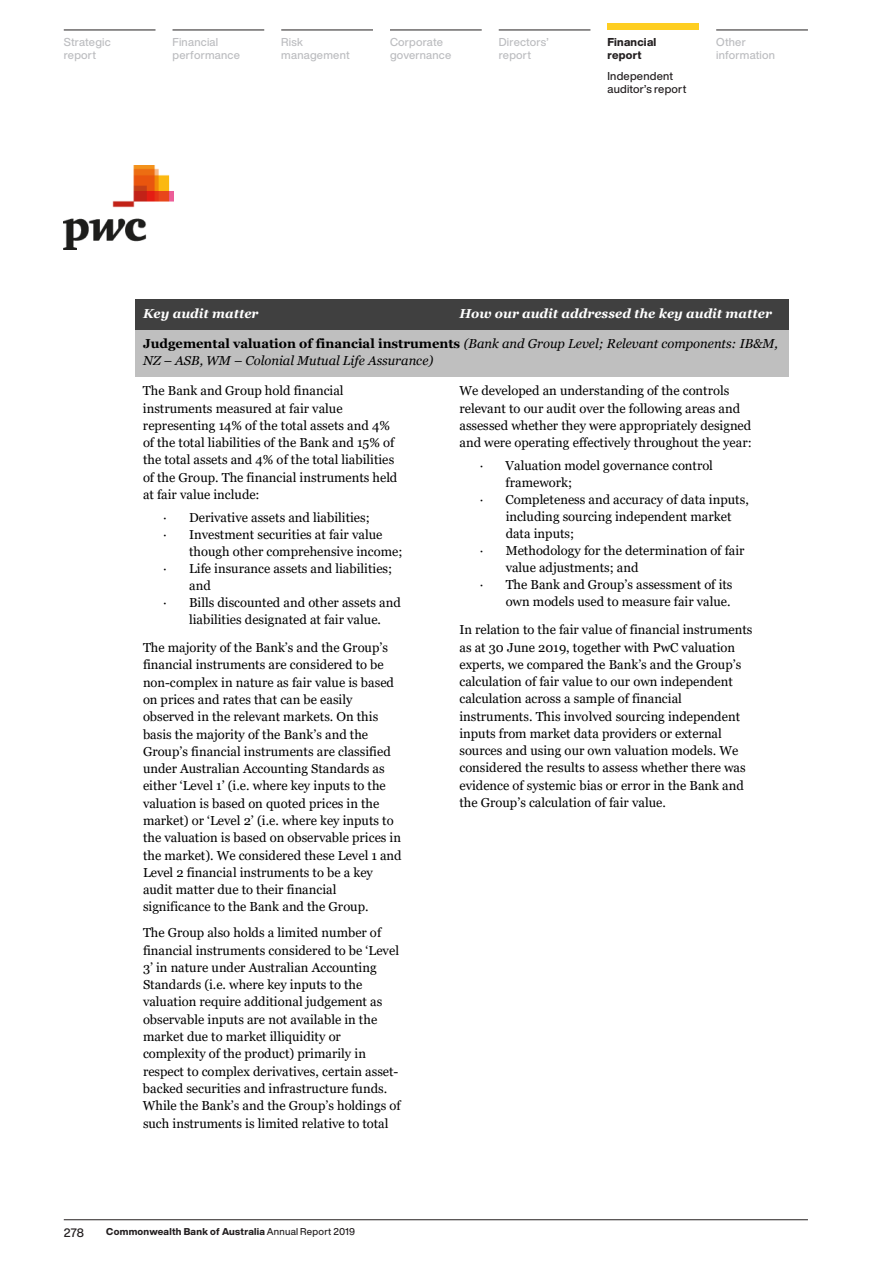
<style>
.page{position:relative;width:893px;height:1263px;background:#fff}
.page>*{position:absolute;margin:0;border:0;box-sizing:border-box;transform-origin:0 0}
.t1{font:12.9px/17.2px "Georgia";color:#000}
.t2{font:italic 12.9px/17.2px "Georgia";color:#000}
.t3{font:italic 700 12.9px "Georgia";color:#fff}
.t4{font:500 12px "Helvetica Now Display";color:#231f20}
.t5{font:500 11.25px/12.8px "Helvetica Now Display";letter-spacing:.02em;color:#bcbdc0}
.t6{font:500 11.25px/12.8px "Helvetica Now Display";letter-spacing:.02em;color:#231f20}
.t7{font:800 11.25px/12.8px "Helvetica Now Display";letter-spacing:.02em;color:#231f20}
.t8{font:800 9.75px "Helvetica Now Display";letter-spacing:.025em;color:#231f20}
.s1{font-weight:700;font-style:normal}
.s2{font-weight:500}
</style>
<div class="page">
<hr style="left:64px;top:1219px;width:744px;height:1px;background:#231f20">
<div style="left:607px;top:23px;width:92px;height:7px;background:#fece21"></div>
<hr style="left:64px;top:30px;width:92px;height:1px;background:#231f20">
<hr style="left:281px;top:30px;width:92px;height:1px;background:#231f20">
<hr style="left:390px;top:30px;width:92px;height:1px;background:#231f20">
<hr style="left:499px;top:30px;width:91px;height:1px;background:#231f20">
<hr style="left:173px;top:30px;width:91px;height:1px;background:#231f20">
<hr style="left:716px;top:30px;width:92px;height:1px;background:#231f20">
<div style="left:135px;top:329px;width:653px;height:48px;background:#bfbfbf"></div>
<img style="left:64px;top:166px;width:110px;height:83px">
<div style="left:135px;top:299px;width:317px;height:30px;background:#404040"></div>
<div style="left:452px;top:299px;width:336px;height:30px;background:#404040"></div>
<p class="t5" style="left:64px;top:36px;width:49px">Strategic report</p>
<p class="t5" style="left:173px;top:36px;width:69px">Financial performance</p>
<p class="t5" style="left:281px;top:36px;width:70px">Risk management</p>
<p class="t5" style="left:390px;top:36px;width:63px">Corporate governance</p>
<p class="t5" style="left:499px;top:36px;width:52px">Directors’ report</p>
<p class="t7" style="left:607px;top:36px;width:50px">Financial report</p>
<p class="t6" style="left:607px;top:70px;width:80px">Independent auditor’s report</p>
<p class="t5" style="left:716px;top:36px;width:60px">Other information</p>
<p class="t3" style="left:143px;top:305px;width:117px">Key audit matter</p>
<p class="t3" style="left:459px;top:305px;width:314px">How our audit addressed the key audit matter</p>
<p class="t2" style="left:143px;top:335px;width:637px"><span class="s1">Judgemental valuation of financial instruments</span> (Bank and Group Level; Relevant components: IB&amp;M,<br>NZ – ASB, WM – Colonial Mutual Life Assurance)</p>
<p class="t1" style="left:143px;top:382px;width:256px">The Bank and Group hold financial instruments measured at fair value representing 14% of the total assets and 4% of the total liabilities of the Bank and 15% of the total assets and 4% of the total liabilities of the Group. The financial instruments held at fair value include:</p>
<p class="t1" style="left:163px;top:510px;width:208px">· Derivative assets and liabilities;</p>
<p class="t1" style="left:163px;top:526px;width:221px">· Investment securities at fair value</p>
<p class="t1" style="left:189px;top:543px;width:215px">though other comprehensive income;</p>
<p class="t1" style="left:163px;top:560px;width:230px">· Life insurance assets and liabilities;</p>
<p class="t1" style="left:189px;top:577px;width:23px">and</p>
<p class="t1" style="left:163px;top:594px;width:239px">· Bills discounted and other assets and</p>
<p class="t1" style="left:189px;top:611px;width:193px">liabilities designated at fair value.</p>
<p class="t1" style="left:143px;top:639px;width:260px">The majority of the Bank’s and the Group’s financial instruments are considered to be non-complex in nature as fair value is based on prices and rates that can be easily observed in the relevant markets. On this basis the majority of the Bank’s and the Group’s financial instruments are classified under Australian Accounting Standards as either ‘Level 1’ (i.e. where key inputs to the valuation is based on quoted prices in the market) or ‘Level 2’ (i.e. where key inputs to the valuation is based on observable prices in the market). We considered these Level 1 and Level 2 financial instruments to be a key audit matter due to their financial significance to the Bank and the Group.</p>
<p class="t1" style="left:143px;top:924px;width:259px">The Group also holds a limited number of financial instruments considered to be ‘Level 3’ in nature under Australian Accounting Standards (i.e. where key inputs to the valuation require additional judgement as observable inputs are not available in the market due to market illiquidity or complexity of the product) primarily in respect to complex derivatives, certain asset&shy;backed securities and infrastructure funds.<br>While the Bank’s and the Group’s holdings of such instruments is limited relative to total</p>
<p class="t1" style="left:459px;top:382px;width:294px">We developed an understanding of the controls relevant to our audit over the following areas and assessed whether they were appropriately designed and were operating effectively throughout the year:</p>
<p class="t1" style="left:480px;top:458px;width:235px">· Valuation model governance control</p>
<p class="t1" style="left:506px;top:475px;width:68px">framework;</p>
<p class="t1" style="left:480px;top:492px;width:271px">· Completeness and accuracy of data inputs,</p>
<p class="t1" style="left:506px;top:508px;width:227px">including sourcing independent market</p>
<p class="t1" style="left:506px;top:525px;width:70px">data inputs;</p>
<p class="t1" style="left:480px;top:542px;width:266px">· Methodology for the determination of fair</p>
<p class="t1" style="left:506px;top:559px;width:134px">value adjustments; and</p>
<p class="t1" style="left:480px;top:576px;width:254px">· The Bank and Group’s assessment of its</p>
<p class="t1" style="left:506px;top:593px;width:226px">own models used to measure fair value.</p>
<p class="t1" style="left:459px;top:621px;width:294px">In relation to the fair value of financial instruments as at 30 June 2019, together with PwC valuation experts, we compared the Bank’s and the Group’s calculation of fair value to our own independent calculation across a sample of financial instruments. This involved sourcing independent inputs from market data providers or external sources and using our own valuation models. We considered the results to assess whether there was evidence of systemic bias or error in the Bank and the Group’s calculation of fair value.</p>
<p class="t4" style="left:64px;top:1225px;width:22px">278</p>
<p class="t8" style="left:106px;top:1225px;width:250px">Commonwealth Bank of Australia <span class="s2">Annual Report 2019</span></p>
</div>
